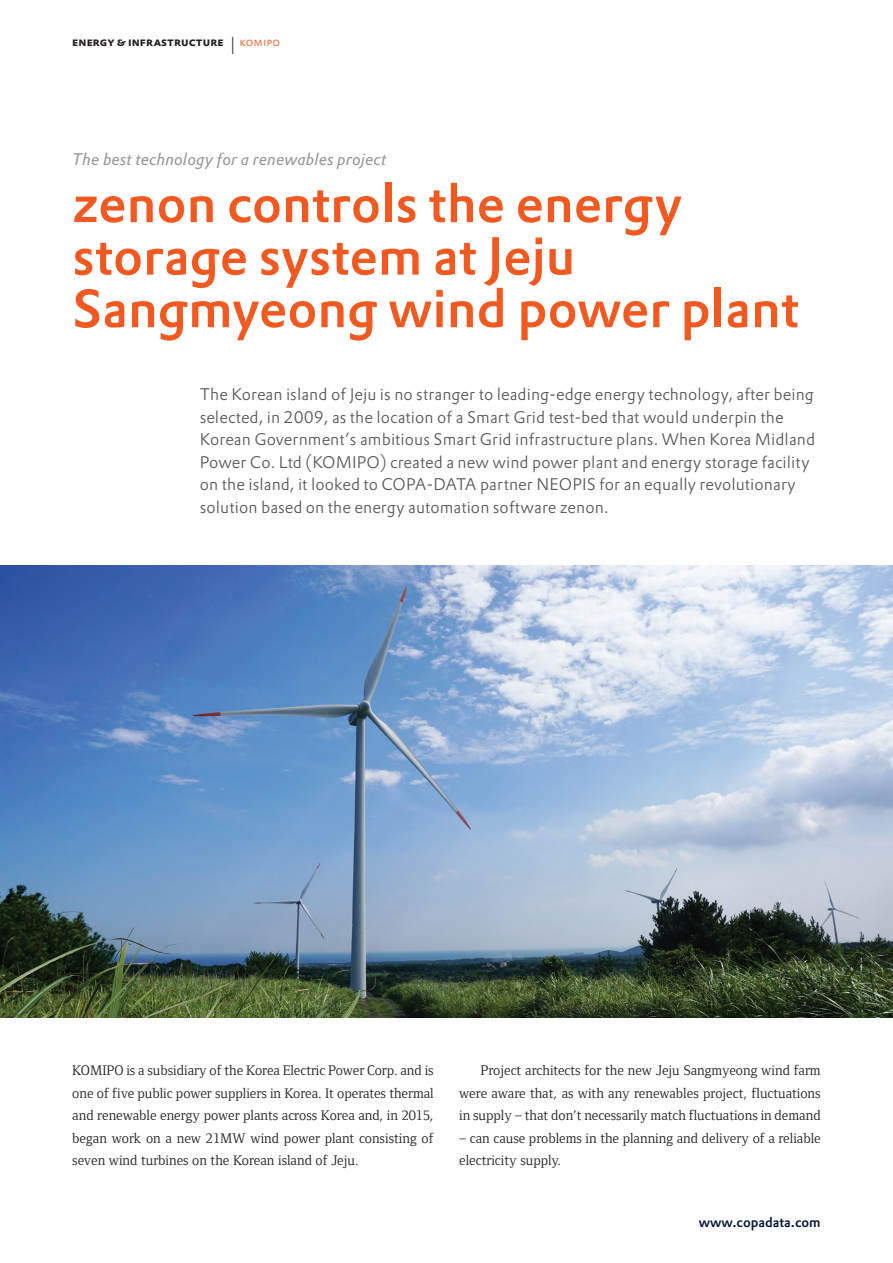
<style>
.page{position:relative;width:893px;height:1263px;background:#fff}
.page>*{position:absolute;margin:0;border:0;box-sizing:border-box;transform-origin:0 0}
.headline_orange{font:500 52.5px/52.5px "DTL Prokyon TOT";color:#f15921}
.lead_text{font:300 16.5px/22.5px "DTL Prokyon TOT";letter-spacing:.005em;color:#57585a}
.kicker{font:italic 16.5px "DTL Prokyon TOT";letter-spacing:.005em;color:#939598}
.copy_no_indent_ENGLI{font:14.25px/22.5px "Foundry Form Serif";color:#231f20;text-align:justify}
.copy_indent_ENGLISH{font:14.25px/22.5px "Foundry Form Serif";color:#231f20;text-align:justify}
.t1{font:500 13.5px "DTL Prokyon TOT";color:#001537}
.t2{font:700 12px "DTL Prokyon TOT Caps";letter-spacing:.005em;color:#231f20}
.s1{font-weight:300;font-size:24px}
.s2{font-weight:300;color:#f15921}
</style>
<div class="page">
<img style="left:0;top:566px;width:893px;height:451px">
<p class="t2" style="left:72px;top:34px;width:210px">energy &amp; infrastructure <span class="s1">I</span> <span class="s2">komipo</span></p>
<p class="kicker" style="left:72px;top:149px;width:316px">The best technology for a renewables project</p>
<p class="headline_orange" style="left:72px;top:177px;width:728px">zenon controls the energy storage system at Jeju<br>Sangmyeong wind power plant</p>
<p class="lead_text" style="left:200px;top:383px;width:617px">The Korean island of Jeju is no stranger to leading-edge energy technology, after being selected, in 2009, as the location of a Smart Grid test-bed that would underpin the Korean Government’s ambitious Smart Grid infrastructure plans. When Korea Midland Power Co. Ltd (KOMIPO) created a new wind power plant and energy storage facility on the island, it looked to COPA-DATA partner NEOPIS for an equally revolutionary solution based on the energy automation software zenon.</p>
<p class="copy_no_indent_ENGLI" style="left:72px;top:1059px;width:363px">KOMIPO is a subsidiary of the Korea Electric Power Corp. and is one of five public power suppliers in Korea. It operates thermal and renewable energy power plants across Korea and, in 2015, began work on a new 21MW wind power plant consisting of seven wind turbines on the Korean island of Jeju.</p>
<p class="copy_indent_ENGLISH" style="left:459px;top:1059px;width:363px;text-indent:21px">Project architects for the new Jeju Sangmyeong wind farm were aware that, as with any renewables project, fluctuations in supply – that don’t necessarily match fluctuations in demand</p>
<p class="copy_indent_ENGLISH" style="left:459px;top:1127px;width:363px">– can cause problems in the planning and delivery of a reliable electricity supply.</p>
<p class="t1" style="left:699px;top:1213px;width:124px">www.copadata.com</p>
</div>
